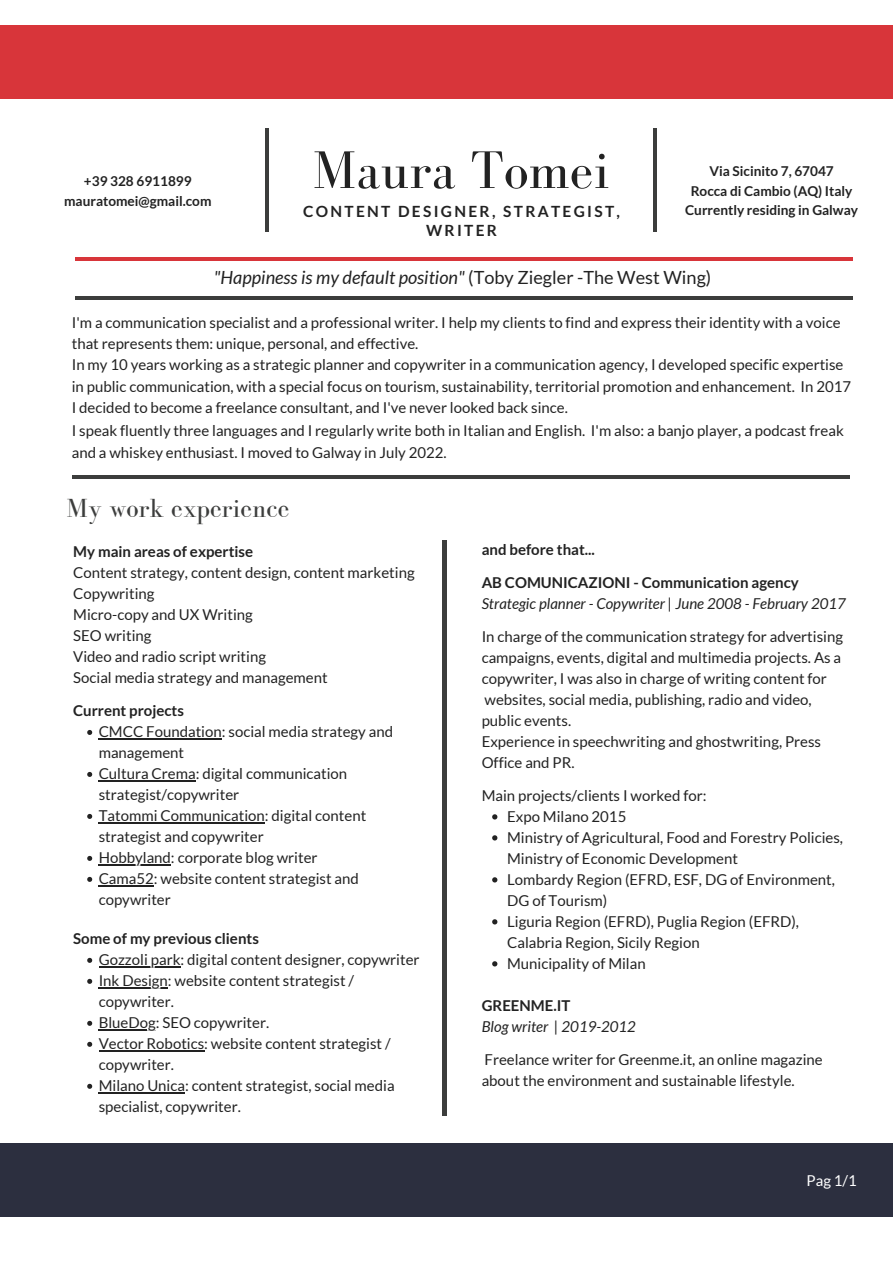
<style>
.page{position:relative;width:893px;height:1264px;background:#fff}
.page>*{position:absolute;margin:0;border:0;box-sizing:border-box;transform-origin:0 0}
.t1{font:54.45px "Bodoni FLF";color:#222}
.t2{font:27px "Bodoni FLF";color:#3c3d3c}
.t3{font:italic 18.15px "Lato";color:#222}
.t4{font:700 15.45px/18.6px "Lato";letter-spacing:.15em;color:#222;text-align:center}
.t5{font:15px/21px "Lato";color:#222}
.t6{font:700 15px/33px "Lato";color:#222}
.t7{font:italic 15px "Lato";color:#222}
.t8{font:15px "Lato";color:#fff}
.t9{font:700 13.65px/19.6px "Lato";color:#222;text-align:center}
.s1{font-style:normal}
</style>
<div class="page">
<hr style="left:265px;top:129px;width:4px;height:103px;background:#3c3d3c">
<hr style="left:653px;top:129px;width:3px;height:103px;background:#3c3d3c">
<div style="left:0;top:26px;width:892px;height:73px;background:#d8353a"></div>
<div style="left:0;top:1143px;width:892px;height:73px;background:#2c2f3f"></div>
<hr style="left:75px;top:257px;width:777px;height:4px;background:#d8353a">
<hr style="left:75px;top:296px;width:777px;height:4px;background:#3c3d3c">
<hr style="left:73px;top:475px;width:777px;height:3px;background:#3c3d3c">
<hr style="left:442px;top:540px;width:4px;height:576px;background:#3c3d3c">
<svg style="left:87px;top:730px;width:5px;height:5px"></svg>
<hr style="left:99px;top:738px;width:123px;height:1px;background:#222">
<svg style="left:87px;top:772px;width:5px;height:5px"></svg>
<hr style="left:99px;top:780px;width:97px;height:1px;background:#222">
<svg style="left:87px;top:814px;width:5px;height:5px"></svg>
<hr style="left:99px;top:822px;width:166px;height:1px;background:#222">
<svg style="left:87px;top:855px;width:5px;height:5px"></svg>
<hr style="left:99px;top:864px;width:72px;height:1px;background:#222">
<svg style="left:87px;top:876px;width:5px;height:5px"></svg>
<hr style="left:99px;top:885px;width:55px;height:1px;background:#222">
<svg style="left:87px;top:957px;width:5px;height:5px"></svg>
<hr style="left:99px;top:966px;width:81px;height:1px;background:#222">
<svg style="left:87px;top:978px;width:5px;height:5px"></svg>
<hr style="left:99px;top:987px;width:69px;height:1px;background:#222">
<svg style="left:87px;top:1020px;width:5px;height:5px"></svg>
<hr style="left:99px;top:1029px;width:57px;height:1px;background:#222">
<svg style="left:87px;top:1041px;width:5px;height:5px"></svg>
<hr style="left:99px;top:1050px;width:105px;height:1px;background:#222">
<svg style="left:87px;top:1083px;width:5px;height:5px"></svg>
<hr style="left:99px;top:1092px;width:86px;height:1px;background:#222">
<svg style="left:492px;top:814px;width:5px;height:5px"></svg>
<svg style="left:492px;top:835px;width:5px;height:5px"></svg>
<svg style="left:492px;top:877px;width:5px;height:5px"></svg>
<svg style="left:492px;top:919px;width:5px;height:5px"></svg>
<svg style="left:492px;top:961px;width:5px;height:5px"></svg>
<h1 class="t1" style="left:312px;top:140px;width:298px">Maura Tomei</h1>
<p class="t4" style="left:303px;top:202px;width:318px">CONTENT DESIGNER, STRATEGIST,<br>WRITER</p>
<p class="t3" style="left:214px;top:266px;width:499px">"Happiness is my default position" <span class="s1">(Toby Ziegler -The West Wing)</span></p>
<p class="t9" style="left:64px;top:171px;width:149px">+39 328 6911899 mauratomei@gmail.com</p>
<p class="t9" style="left:685px;top:161px;width:174px">Via Sicinito 7, 67047<br>Rocca di Cambio (AQ) Italy<br>Currently residing in Galway</p>
<p class="t5" style="left:72px;top:311px;width:781px;line-height:21.8px">I'm a communication specialist and a professional writer. I help my clients to find and express their identity with a voice that represents them: unique, personal, and effective.<br>In my 10 years working as a strategic planner and copywriter in a communication agency, I developed specific expertise in public communication, with a special focus on tourism, sustainability, territorial promotion and enhancement. In 2017<br>I decided to become a freelance consultant, and I've never looked back since.<br>I speak fluently three languages and I regularly write both in Italian and English. I'm also: a banjo player, a podcast freak and a whiskey enthusiast. I moved to Galway in July 2022.</p>
<h2 class="t2" style="left:67px;top:493px;width:224px">My work experience</h2>
<p class="t6" style="left:73px;top:534px;width:181px">My main areas of expertise</p>
<p class="t5" style="left:73px;top:561px;width:343px">Content strategy, content design, content marketing<br>Copywriting<br>Micro-copy and UX Writing<br>SEO writing<br>Video and radio script writing<br>Social media strategy and management</p>
<p class="t6" style="left:73px;top:694px;width:112px">Current projects</p>
<p class="t5" style="left:99px;top:721px;width:296px">CMCC Foundation: social media strategy and management<br>Cultura Crema: digital communication strategist/copywriter<br>Tatommi Communication: digital content strategist and copywriter<br>Hobbyland: corporate blog writer<br>Cama52: website content strategist and copywriter</p>
<p class="t6" style="left:73px;top:921px;width:187px">Some of my previous clients</p>
<p class="t5" style="left:99px;top:948px;width:322px">Gozzoli park: digital content designer, copywriter Ink Design: website content strategist / copywriter.<br>BlueDog: SEO copywriter.<br>Vector Robotics: website content strategist / copywriter.<br>Milano Unica: content strategist, social media specialist, copywriter.</p>
<p class="t6" style="left:481px;top:532px;width:319px">and before that...<br>AB COMUNICAZIONI - Communication agency</p>
<p class="t7" style="left:481px;top:594px;width:365px">Strategic planner - Copywriter | June 2008 - February 2017</p>
<p class="t5" style="left:481px;top:625px;width:363px">In charge of the communication strategy for advertising campaigns, events, digital and multimedia projects. As a copywriter, I was also in charge of writing content for websites, social media, publishing, radio and video, public events.<br>Experience in speechwriting and ghostwriting, Press Office and PR.</p>
<p class="t5" style="left:481px;top:784px;width:226px">Main projects/clients I worked for:</p>
<p class="t5" style="left:507px;top:805px;width:337px">Expo Milano 2015<br>Ministry of Agricultural, Food and Forestry Policies, Ministry of Economic Development<br>Lombardy Region (EFRD, ESF, DG of Environment, DG of Tourism)<br>Liguria Region (EFRD), Puglia Region (EFRD), Calabria Region, Sicily Region<br>Municipality of Milan</p>
<p class="t6" style="left:481px;top:989px;width:90px">GREENME.IT</p>
<p class="t7" style="left:481px;top:1017px;width:156px">Blog writer | 2019-2012</p>
<p class="t5" style="left:481px;top:1049px;width:342px">Freelance writer for Greenme.it, an online magazine about the environment and sustainable lifestyle.</p>
<p class="t8" style="left:806px;top:1170px;width:52px">Pag 1/1</p>
</div>
